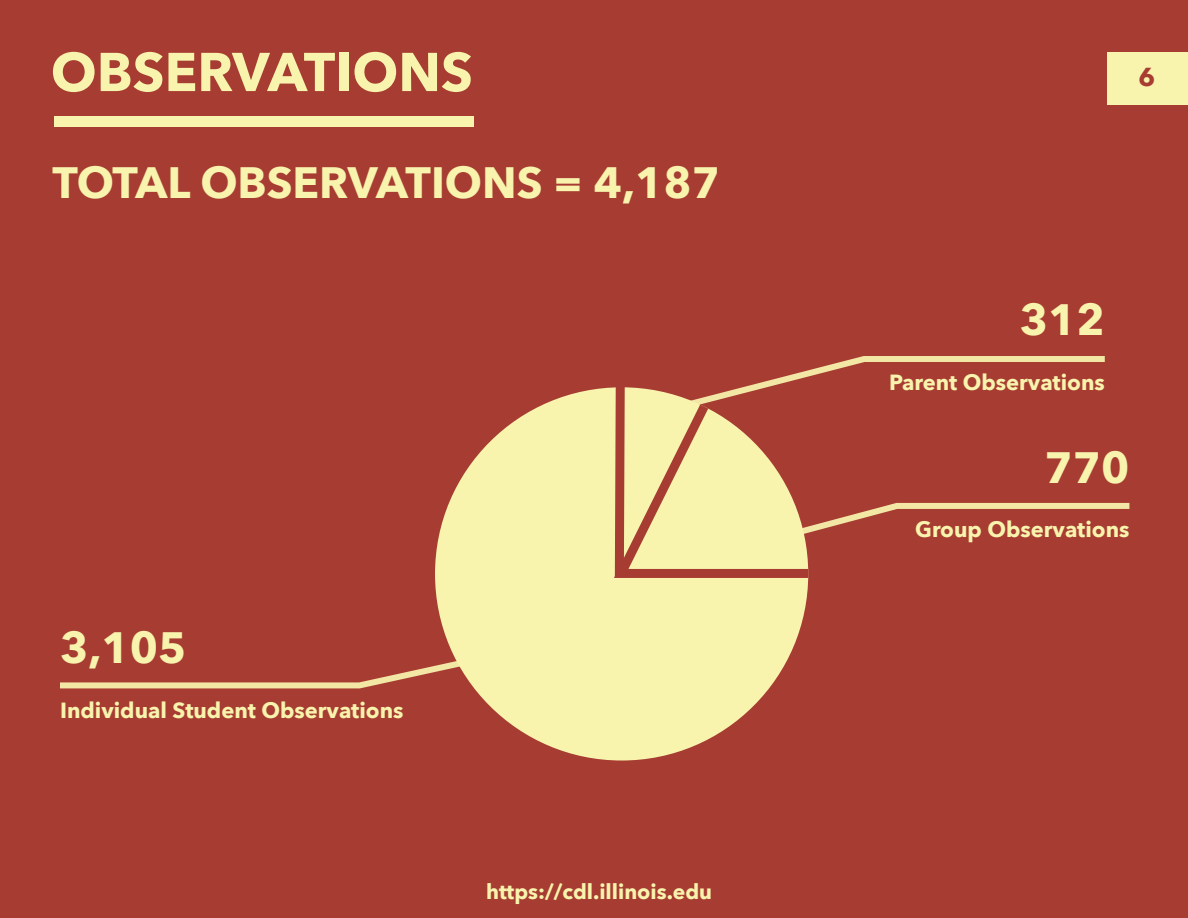
<style>
.page{position:relative;width:1188px;height:918px;background:#a73c32}
.page>*{position:absolute;margin:0;border:0;box-sizing:border-box;transform-origin:0 0}
.t1{font:700 54px "Avenir Next";color:#f8f3ad}
.t2{font:700 43.8px "Avenir Next";color:#f8f3ad}
.t3{font:700 25.95px "Avenir Next";color:#a73c32}
.t4{font:700 21.9px "Avenir Next";color:#f8f3ad}
.t5{font:700 21px "Avenir Next";color:#f8f3ad}
</style>
<div class="page">
<div style="left:54px;top:116px;width:419px;height:11px;background:#f8f3ad"></div>
<div style="left:435px;top:387px;width:373px;height:374px;background:#f8f3ad;border-radius:50%"></div>
<svg style="left:607px;top:356px;width:522px;height:229px"></svg>
<svg style="left:60px;top:623px;width:414px;height:65px"></svg>
<div style="left:1108px;top:53px;width:80px;height:52px;background:#f8f3ad"></div>
<h1 class="t1" style="left:51px;top:25px;width:424px">OBSERVATIONS</h1>
<h2 class="t2" style="left:53px;top:145px;width:669px">TOTAL OBSERVATIONS = 4,187</h2>
<h2 class="t2" style="left:60px;top:610px;width:128px">3,105</h2>
<p class="t4" style="left:60px;top:691px;width:345px">Individual Student Observations</p>
<p class="t5" style="left:486px;top:874px;width:227px">https://cdl.illinois.edu</p>
<p class="t3" style="left:1139px;top:54px;width:18px">6</p>
<h2 class="t2" style="left:1020px;top:282px;width:86px">312</h2>
<p class="t4" style="left:889px;top:363px;width:217px">Parent Observations</p>
<h2 class="t2" style="left:1045px;top:429px;width:86px">770</h2>
<p class="t4" style="left:915px;top:511px;width:216px">Group Observations</p>
</div>
